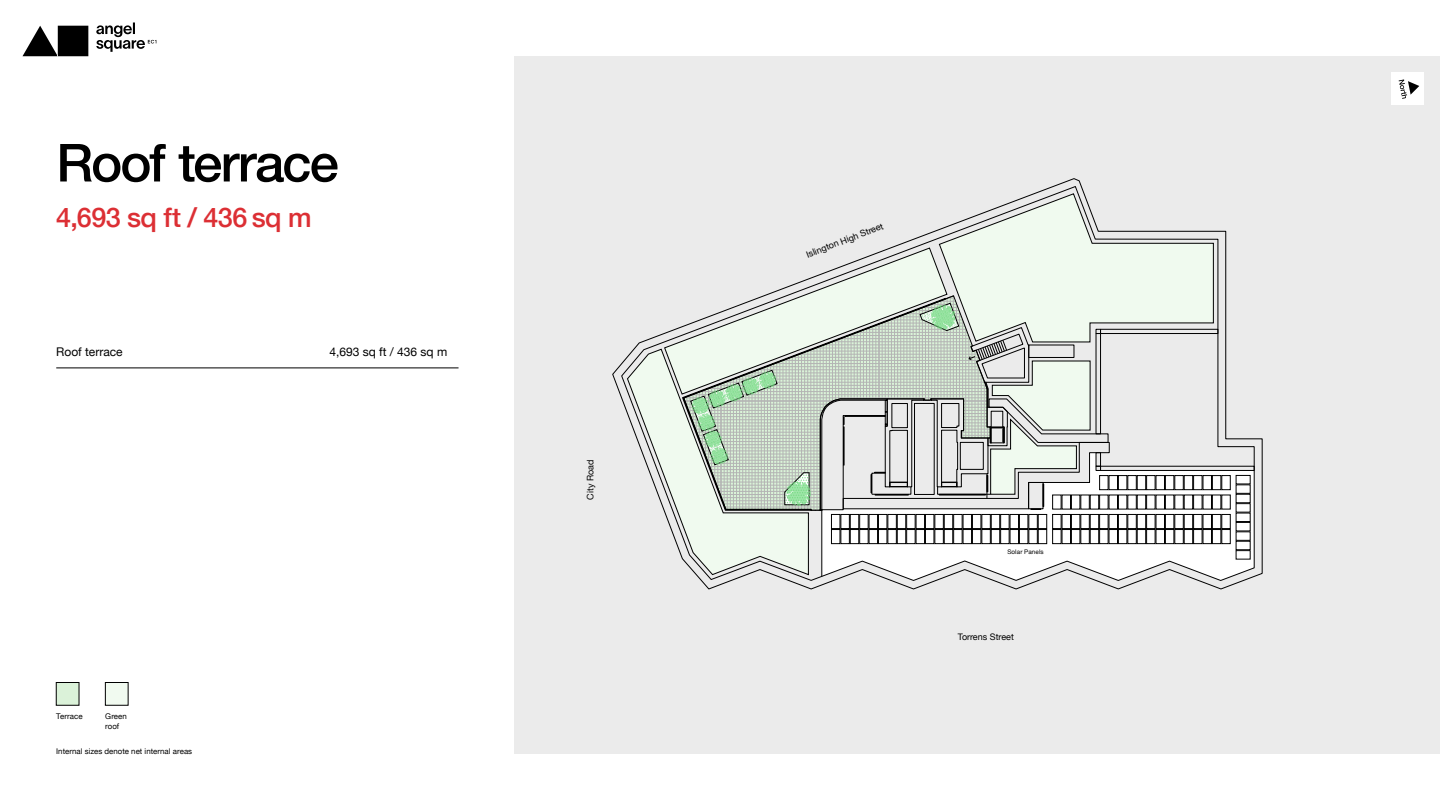
<style>
.page{position:relative;width:1440px;height:810px;background:#fff}
.page>*{position:absolute;margin:0;border:0;box-sizing:border-box;transform-origin:0 0}
.t1{font:500 52.5px "Helvetica Neue";letter-spacing:-.035em;color:#000}
.t2{font:500 27px "Helvetica Neue";letter-spacing:-.02em;color:#dc2f34}
.t3{font:12px "Helvetica Neue";color:#000}
.t4{font:9px "Helvetica Neue";color:#000}
.t5{font:7.88px/9.8px "Helvetica Neue";letter-spacing:.005em;color:#000}
.t6{font:6.3px "Helvetica Neue";letter-spacing:.02em;color:#000}
</style>
<div class="page">
<div style="left:515px;top:56px;width:925px;height:698px;background:#ebebeb"></div>
<svg style="left:612px;top:178px;width:650px;height:411px"></svg>
<div style="left:1212px;top:514px;width:9px;height:15px;background:#fff"></div>
<div style="left:1212px;top:514px;width:9px;height:15px;border:1px solid #000"></div>
<div style="left:1212px;top:530px;width:9px;height:14px;background:#fff"></div>
<div style="left:1212px;top:529px;width:9px;height:15px;border:1px solid #000"></div>
<div style="left:1222px;top:514px;width:8px;height:15px;background:#fff"></div>
<div style="left:1222px;top:514px;width:8px;height:15px;border:1px solid #000"></div>
<div style="left:1212px;top:495px;width:9px;height:14px;background:#fff"></div>
<div style="left:1222px;top:495px;width:8px;height:14px;background:#fff"></div>
<div style="left:1212px;top:476px;width:9px;height:14px;background:#fff"></div>
<div style="left:1212px;top:475px;width:9px;height:15px;border:1px solid #000"></div>
<div style="left:1222px;top:476px;width:8px;height:14px;background:#fff"></div>
<div style="left:1222px;top:475px;width:8px;height:15px;border:1px solid #000"></div>
<div style="left:1236px;top:475px;width:14px;height:9px;background:#fff"></div>
<div style="left:1236px;top:475px;width:14px;height:9px;border:1px solid #000"></div>
<div style="left:1236px;top:485px;width:14px;height:8px;background:#fff"></div>
<div style="left:1236px;top:494px;width:14px;height:9px;background:#fff"></div>
<div style="left:1236px;top:504px;width:14px;height:8px;background:#fff"></div>
<div style="left:1236px;top:513px;width:14px;height:9px;background:#fff"></div>
<div style="left:1236px;top:513px;width:14px;height:9px;border:1px solid #000"></div>
<div style="left:1236px;top:522px;width:14px;height:9px;background:#fff"></div>
<div style="left:1236px;top:522px;width:14px;height:9px;border:1px solid #000"></div>
<div style="left:1236px;top:532px;width:14px;height:8px;background:#fff"></div>
<div style="left:1236px;top:541px;width:14px;height:9px;background:#fff"></div>
<div style="left:1236px;top:541px;width:14px;height:9px;border:1px solid #000"></div>
<div style="left:1236px;top:551px;width:14px;height:8px;background:#fff"></div>
<div style="left:1236px;top:550px;width:14px;height:9px;border:1px solid #000"></div>
<div style="left:1222px;top:530px;width:8px;height:14px;background:#fff"></div>
<div style="left:1222px;top:529px;width:8px;height:15px;border:1px solid #000"></div>
<svg style="left:627px;top:193px;width:587px;height:384px"></svg>
<div style="left:1391px;top:72px;width:33px;height:33px;background:#fff"></div>
<svg style="left:1399px;top:79px;width:20px;height:20px"></svg>
<div style="left:56px;top:682px;width:23px;height:23px;background:#dbf2d9"></div>
<div style="left:56px;top:682px;width:23px;height:23px;border:1px solid #000"></div>
<div style="left:105px;top:682px;width:23px;height:23px;background:#f1faf0"></div>
<div style="left:105px;top:682px;width:23px;height:23px;border:1px solid #000"></div>
<hr style="left:56px;top:368px;width:403px;height:1px;background:#000">
<svg style="left:23px;top:23px;width:133px;height:33px"></svg>
<h1 class="t1" style="left:56px;top:121px;width:284px">Roof terrace</h1>
<h2 class="t2" style="left:56px;top:195px;width:257px">4,693 sq ft / 436 sq m</h2>
<h3 class="t3" style="left:56px;top:343px;width:68px">Roof terrace</h3>
<h3 class="t3" style="left:329px;top:343px;width:119px">4,693 sq ft / 436 sq m</h3>
<p class="t5" style="left:56px;top:712px;width:28px">Terrace</p>
<p class="t5" style="left:105px;top:712px;width:23px">Green roof</p>
<p class="t5" style="left:56px;top:747px;width:137px">Internal sizes denote net internal areas</p>
<p class="t4" style="left:584px;top:500px;width:41px;rotate:-90deg">City Road</p>
<p class="t4" style="left:804px;top:249px;width:83px;rotate:-21deg">Islington High Street</p>
<p class="t6" style="left:1007px;top:547px;width:38px">Solar Panels</p>
<p class="t4" style="left:958px;top:631px;width:58px">Torrens Street</p>
</div>
